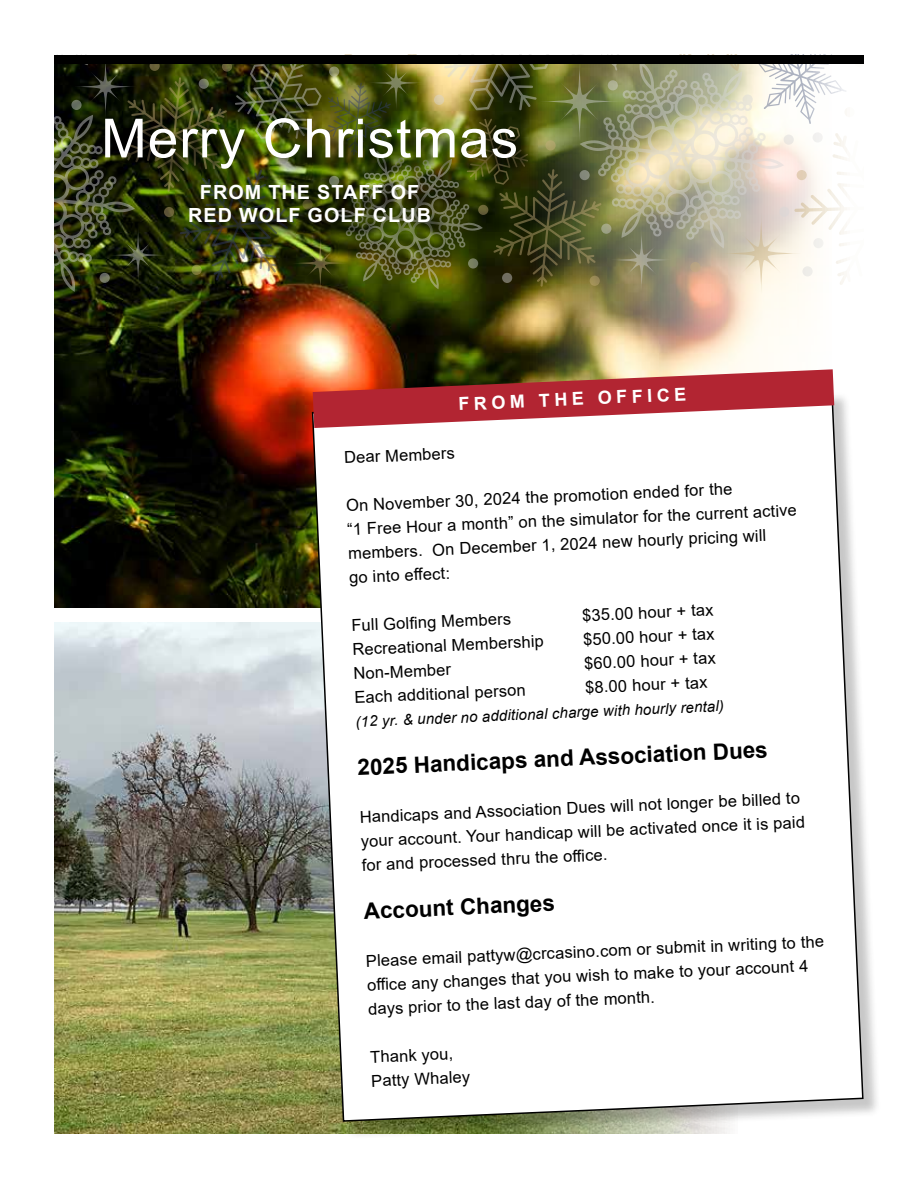
<style>
.page{position:relative;width:918px;height:1188px;background:#fff}
.page>*{position:absolute;margin:0;border:0;box-sizing:border-box;transform-origin:0 0}
.t1{font:54px "Arial";letter-spacing:.02em;color:#fff}
.t2{font:700 22.5px "Arial";color:#000}
.t3{font:700 19.5px/22.5px "Arial";letter-spacing:.055em;color:#fff;text-align:center}
.t4{font:700 18px "Arial";color:#fff}
.t5{font:16.5px/24.5px "Arial";color:#000}
.t6{font:italic 15px "Arial";color:#000}
</style>
<div class="page">
<img style="left:54px;top:294px;width:748px;height:313px">
<img style="left:54px;top:623px;width:261px;height:510px">
<img style="left:54px;top:54px;width:809px;height:240px">
<div style="left:315px;top:392px;width:567px;height:748px;background:#000;opacity:.22"></div>
<svg style="left:311px;top:388px;width:553px;height:735px"></svg>
<svg style="left:313px;top:369px;width:521px;height:59px"></svg>
<div style="left:107px;top:120px;width:427px;height:121px;background:#000;opacity:.75"></div>
<div style="left:54px;top:55px;width:810px;height:8px;background:#000"></div>
<h1 class="t1" style="left:101px;top:101px;width:418px">Merry Christmas</h1>
<p class="t3" style="left:188px;top:182px;width:244px">FROM THE STAFF OF<br>RED WOLF GOLF CLUB</p>
<p class="t4" style="left:458px;top:390px;width:229px;rotate:-2deg">FROM THE OFFICE</p>
<p class="t5" style="left:344px;top:445px;width:112px;rotate:-2deg">Dear Members</p>
<p class="t5" style="left:346px;top:491px;width:452px;rotate:-2deg">On November 30, 2024 the promotion ended for the<br>“1 Free Hour a month” on the simulator for the current active members. On December 1, 2024 new hourly pricing will<br>go into eff ect:</p>
<p class="t5" style="left:351px;top:613px;width:161px;rotate:-2deg">Full Golfi ng Members</p>
<p class="t5" style="left:582px;top:602px;width:133px;rotate:-2deg">$35.00 hour + tax</p>
<p class="t5" style="left:352px;top:636px;width:193px;rotate:-2deg">Recreational Membership</p>
<p class="t5" style="left:583px;top:626px;width:133px;rotate:-2deg">$50.00 hour + tax</p>
<p class="t5" style="left:353px;top:661px;width:99px;rotate:-2deg">Non-Member</p>
<p class="t5" style="left:584px;top:650px;width:133px;rotate:-2deg">$60.00 hour + tax</p>
<p class="t5" style="left:354px;top:684px;width:173px;rotate:-2deg">Each additional person</p>
<p class="t5" style="left:585px;top:674px;width:124px;rotate:-2deg">$8.00 hour + tax</p>
<p class="t6" style="left:355px;top:714px;width:370px;rotate:-3deg">(12 yr. &amp; under no additional charge with hourly rental)</p>
<h2 class="t2" style="left:357px;top:753px;width:412px;rotate:-3deg">2025 Handicaps and Association Dues</h2>
<p class="t5" style="left:359px;top:803px;width:446px;rotate:-2deg">Handicaps and Association Dues will not longer be billed to your account. Your handicap will be activated once it is paid for and processed thru the offi ce.</p>
<h2 class="t2" style="left:363px;top:896px;width:193px;rotate:-3deg">Account Changes</h2>
<p class="t5" style="left:366px;top:947px;width:460px;rotate:-2deg">Please email pattyw@crcasino.com or submit in writing to the offi ce any changes that you wish to make to your account 4 days prior to the last day of the month.</p>
<p class="t5" style="left:370px;top:1045px;width:101px;line-height:24px;rotate:-2deg">Thank you,<br>Patty Whaley</p>
</div>
